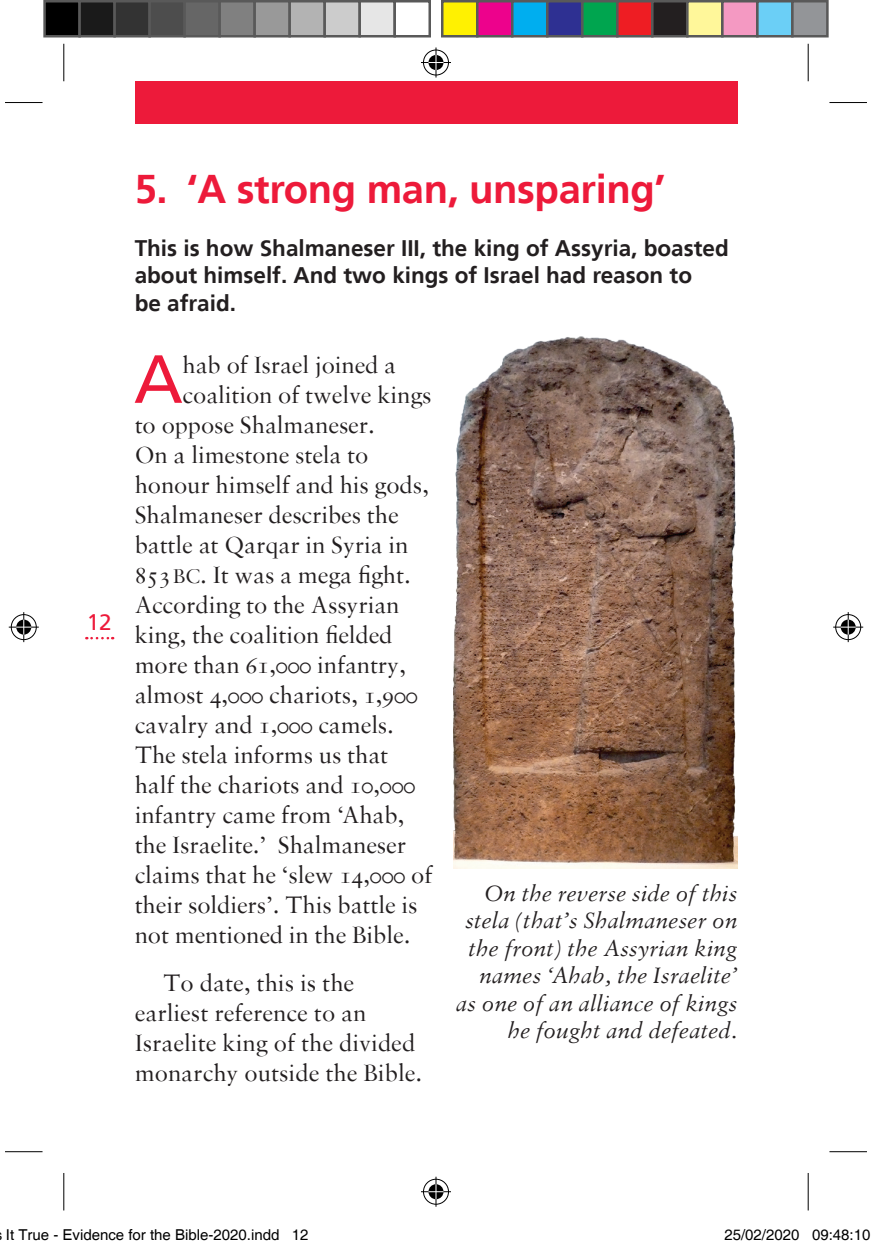
<style>
.page{position:relative;width:872px;height:1248px;background:#fff}
.page>*{position:absolute;margin:0;border:0;box-sizing:border-box;transform-origin:0 0}
.t1{font:68px "Frutiger LT";color:#ed1a3a}
.t2{font:700 40px "Frutiger LT";letter-spacing:-.01em;color:#ed1a3a}
.t3{font:25px/30px "DO Sabon";letter-spacing:-.005em;color:#231f20}
.t4{font:italic 23.75px/27.5px "DO Sabon";color:#231f20;text-align:right}
.t5{font:700 22.5px/27.5px "Frutiger LT";color:#231f20}
.t6{font:22.5px "Frutiger LT";color:#ed1a3a}
.t7{font:15px "Helvetica";color:#000}
.s1{font-family:"DO Sabon Roman SC850";font-size:21.25px}
</style>
<div class="page">
<div style="left:135px;top:81px;width:602px;height:43px;background:#ed1a3a"></div>
<svg style="left:86px;top:637px;width:27px;height:2px"></svg>
<img style="left:454px;top:337px;width:283px;height:531px">
<hr style="left:5px;top:102px;width:38px;height:1px;background:#000">
<hr style="left:829px;top:102px;width:38px;height:1px;background:#000">
<hr style="left:5px;top:1151px;width:38px;height:1px;background:#000">
<hr style="left:829px;top:1151px;width:38px;height:1px;background:#000">
<hr style="left:63px;top:44px;width:1px;height:37px;background:#000">
<hr style="left:63px;top:1173px;width:1px;height:37px;background:#000">
<hr style="left:807px;top:44px;width:1px;height:37px;background:#000">
<hr style="left:807px;top:1173px;width:1px;height:37px;background:#000">
<div style="left:422px;top:48px;width:28px;height:29px;border:3px solid #fff;border-radius:50%"></div>
<hr style="left:421px;top:61px;width:30px;height:3px;background:#fff">
<hr style="left:434px;top:47px;width:3px;height:30px;background:#fff">
<div style="left:427px;top:53px;width:18px;height:19px;border:3px solid #fff;border-radius:50%"></div>
<div style="left:423px;top:50px;width:26px;height:25px;border:1px solid #000;border-radius:50%"></div>
<hr style="left:421px;top:62px;width:30px;height:1px;background:#000">
<hr style="left:435px;top:47px;width:1px;height:30px;background:#000">
<svg style="left:428px;top:55px;width:15px;height:15px"></svg>
<div style="left:422px;top:1177px;width:28px;height:28px;border:3px solid #fff;border-radius:50%"></div>
<hr style="left:421px;top:1190px;width:30px;height:3px;background:#fff">
<hr style="left:434px;top:1176px;width:3px;height:30px;background:#fff">
<div style="left:427px;top:1182px;width:18px;height:18px;border:3px solid #fff;border-radius:50%"></div>
<div style="left:423px;top:1179px;width:26px;height:25px;border:1px solid #000;border-radius:50%"></div>
<hr style="left:421px;top:1191px;width:30px;height:1px;background:#000">
<hr style="left:435px;top:1176px;width:1px;height:30px;background:#000">
<svg style="left:428px;top:1184px;width:15px;height:15px"></svg>
<div style="left:10px;top:613px;width:28px;height:28px;border:3px solid #fff;border-radius:50%"></div>
<hr style="left:9px;top:625px;width:30px;height:3px;background:#fff">
<hr style="left:22px;top:612px;width:3px;height:30px;background:#fff">
<div style="left:15px;top:618px;width:18px;height:18px;border:3px solid #fff;border-radius:50%"></div>
<div style="left:11px;top:614px;width:26px;height:26px;border:1px solid #000;border-radius:50%"></div>
<hr style="left:9px;top:626px;width:30px;height:1px;background:#000">
<hr style="left:23px;top:612px;width:1px;height:30px;background:#000">
<svg style="left:16px;top:619px;width:15px;height:15px"></svg>
<div style="left:834px;top:613px;width:28px;height:28px;border:3px solid #fff;border-radius:50%"></div>
<hr style="left:833px;top:625px;width:30px;height:3px;background:#fff">
<hr style="left:846px;top:612px;width:3px;height:30px;background:#fff">
<div style="left:839px;top:618px;width:18px;height:18px;border:3px solid #fff;border-radius:50%"></div>
<div style="left:835px;top:614px;width:26px;height:26px;border:1px solid #000;border-radius:50%"></div>
<hr style="left:833px;top:626px;width:30px;height:1px;background:#000">
<hr style="left:847px;top:612px;width:1px;height:30px;background:#000">
<svg style="left:840px;top:619px;width:15px;height:15px"></svg>
<div style="left:45px;top:1px;width:35px;height:35px;background:#000"></div>
<div style="left:43px;top:0;width:38px;height:37px;border:2px solid #595959"></div>
<div style="left:80px;top:1px;width:35px;height:35px;background:#1a1a1a"></div>
<div style="left:78px;top:0;width:38px;height:37px;border:2px solid #595959"></div>
<div style="left:115px;top:1px;width:35px;height:35px;background:#333"></div>
<div style="left:113px;top:0;width:38px;height:37px;border:2px solid #595959"></div>
<div style="left:150px;top:1px;width:35px;height:35px;background:#4d4d4d"></div>
<div style="left:148px;top:0;width:38px;height:37px;border:2px solid #595959"></div>
<div style="left:185px;top:1px;width:35px;height:35px;background:#666"></div>
<div style="left:183px;top:0;width:38px;height:37px;border:2px solid #595959"></div>
<div style="left:220px;top:1px;width:35px;height:35px;background:#808080"></div>
<div style="left:218px;top:0;width:38px;height:37px;border:2px solid #595959"></div>
<div style="left:255px;top:1px;width:35px;height:35px;background:#999"></div>
<div style="left:253px;top:0;width:38px;height:37px;border:2px solid #595959"></div>
<div style="left:290px;top:1px;width:35px;height:35px;background:#b3b3b3"></div>
<div style="left:288px;top:0;width:38px;height:37px;border:2px solid #595959"></div>
<div style="left:325px;top:1px;width:35px;height:35px;background:#ccc"></div>
<div style="left:323px;top:0;width:38px;height:37px;border:2px solid #595959"></div>
<div style="left:360px;top:1px;width:35px;height:35px;background:#e6e6e6"></div>
<div style="left:358px;top:0;width:38px;height:37px;border:2px solid #595959"></div>
<div style="left:393px;top:0;width:38px;height:37px;border:2px solid #595959"></div>
<div style="left:442px;top:1px;width:35px;height:35px;background:#fff101"></div>
<div style="left:441px;top:0;width:37px;height:37px;border:2px solid #595959"></div>
<div style="left:477px;top:1px;width:35px;height:35px;background:#ed028c"></div>
<div style="left:476px;top:0;width:37px;height:37px;border:2px solid #595959"></div>
<div style="left:512px;top:1px;width:35px;height:35px;background:#00aeef"></div>
<div style="left:511px;top:0;width:37px;height:37px;border:2px solid #595959"></div>
<div style="left:547px;top:1px;width:35px;height:35px;background:#2e3092"></div>
<div style="left:546px;top:0;width:37px;height:37px;border:2px solid #595959"></div>
<div style="left:582px;top:1px;width:35px;height:35px;background:#00a54f"></div>
<div style="left:581px;top:0;width:37px;height:37px;border:2px solid #595959"></div>
<div style="left:617px;top:1px;width:35px;height:35px;background:#ee1d23"></div>
<div style="left:616px;top:0;width:37px;height:37px;border:2px solid #595959"></div>
<div style="left:652px;top:1px;width:35px;height:35px;background:#231f20"></div>
<div style="left:651px;top:0;width:37px;height:37px;border:2px solid #595959"></div>
<div style="left:687px;top:1px;width:35px;height:35px;background:#fff79a"></div>
<div style="left:686px;top:0;width:37px;height:37px;border:2px solid #595959"></div>
<div style="left:722px;top:1px;width:35px;height:35px;background:#f499c2"></div>
<div style="left:721px;top:0;width:37px;height:37px;border:2px solid #595959"></div>
<div style="left:757px;top:1px;width:35px;height:35px;background:#6bcff6"></div>
<div style="left:756px;top:0;width:37px;height:37px;border:2px solid #595959"></div>
<div style="left:792px;top:1px;width:35px;height:35px;background:#939598"></div>
<div style="left:791px;top:0;width:37px;height:37px;border:2px solid #595959"></div>
<p class="t6" style="left:87px;top:609px;width:27px">12</p>
<h2 class="t2" style="left:135px;top:166px;width:532px">5. ‘A strong man, unsparing’</h2>
<p class="t5" style="left:135px;top:234px;width:595px">This is how Shalmaneser III, the king of Assyria, boasted about himself. And two kings of Israel had reason to<br>be afraid.</p>
<h1 class="t1" style="left:134px;top:339px;width:51px">A</h1>
<p class="t3" style="left:183px;top:349px;width:215px">hab of Israel joined a</p>
<p class="t3" style="left:183px;top:379px;width:250px">coalition of twelve kings</p>
<p class="t3" style="left:135px;top:409px;width:242px">to oppose Shalmaneser.</p>
<p class="t3" style="left:135px;top:439px;width:235px">On a limestone stela to</p>
<p class="t3" style="left:135px;top:469px;width:295px">honour himself and his gods,</p>
<p class="t3" style="left:135px;top:499px;width:265px">Shalmaneser describes the</p>
<p class="t3" style="left:135px;top:529px;width:275px">battle at Qarqar in Syria in</p>
<p class="t3" style="left:135px;top:559px;width:278px">853<span class="s1">bc</span>. It was a mega fight.</p>
<p class="t3" style="left:135px;top:589px;width:266px">According to the Assyrian</p>
<p class="t3" style="left:135px;top:619px;width:259px">king, the coalition fielded</p>
<p class="t3" style="left:135px;top:649px;width:273px">more than 61,000 infantry,</p>
<p class="t3" style="left:135px;top:679px;width:285px">almost 4,000 chariots, 1,900</p>
<p class="t3" style="left:135px;top:709px;width:261px">cavalry and 1,000 camels.</p>
<p class="t3" style="left:135px;top:739px;width:255px">The stela informs us that</p>
<p class="t3" style="left:135px;top:769px;width:282px">half the chariots and 10,000</p>
<p class="t3" style="left:135px;top:799px;width:271px">infantry came from ‘Ahab,</p>
<p class="t3" style="left:135px;top:829px;width:273px">the Israelite.’ Shalmaneser</p>
<p class="t3" style="left:135px;top:859px;width:299px">claims that he ‘slew 14,000 of</p>
<p class="t3" style="left:135px;top:889px;width:284px">their soldiers’. This battle is</p>
<p class="t3" style="left:135px;top:919px;width:277px">not mentioned in the Bible.</p>
<p class="t3" style="left:135px;top:967px;width:289px;text-indent:28px">To date, this is the earliest reference to an<br>Israelite king of the divided monarchy outside the Bible.</p>
<p class="t4" style="left:456px;top:879px;width:283px">On the reverse side of this stela (that’s Shalmaneser on the front) the Assyrian king names ‘Ahab, the Israelite’ as one of an alliance of kings he fought and defeated.</p>
<p class="t7" style="left:6px;top:1226px;width:304px">It True - Evidence for the Bible-2020.indd 12</p>
<p class="t7" style="left:724px;top:1226px;width:147px">25/02/2020 09:48:10</p>
</div>
